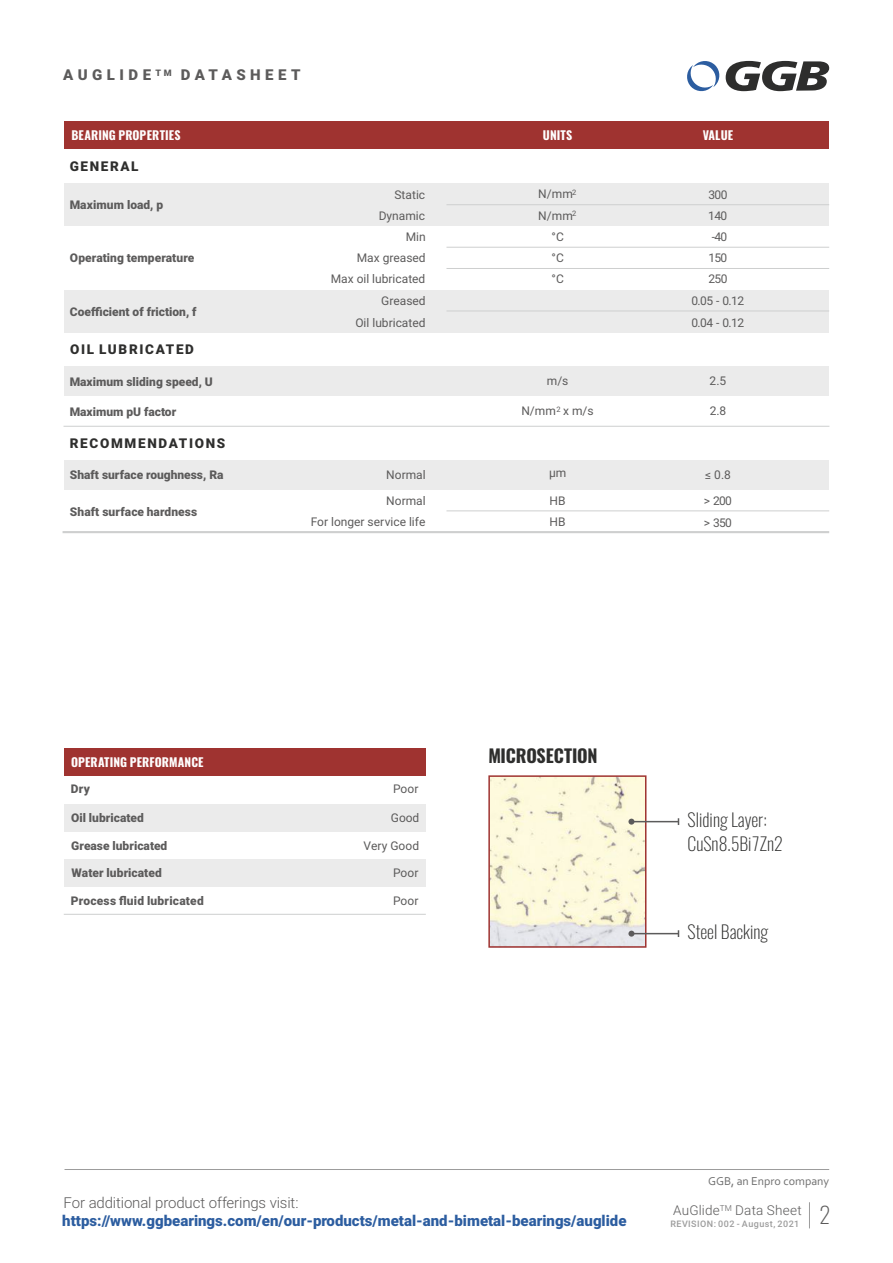
<style>
.page{position:relative;width:893px;height:1263px;background:#fff}
.page>*{position:absolute;margin:0;border:0;box-sizing:border-box;transform-origin:0 0}
.t1{font:200 22.5px "Oswald";color:#5c5b5b}
.t2{font:200 18px/24.5px "Oswald";color:#2e2e2d}
.t3{font:700 18px "Oswald";letter-spacing:-.015em;color:#2e2e2d}
.t4{font:900 15px "Roboto";color:#2c5da0}
.t5{font:300 15px "Roboto";letter-spacing:-.01em;color:#5c5b5b}
.t6{font:900 15px "Roboto";letter-spacing:.3em;color:#5c5b5b}
.t7{font:900 13.5px "Roboto";letter-spacing:.125em;color:#2e2e2d}
.t8{font:300 13.5px "Roboto";letter-spacing:.015em;color:#5c5b5b}
.t9{font:900 12px "Roboto";color:#5c5b5b}
.t10{font:12px/20.7px "Roboto";color:#5c5b5b;text-align:right}
.t11{font:700 12px "Oswald";letter-spacing:.015em;color:#fefefe}
.t12{font:12px "Corbel";color:#717171}
.t13{font:500 9px "Roboto";letter-spacing:.05em;color:#9c9c9c}
.t14{font:900 9px "Roboto";color:#5c5b5b}
.t15{font:300 8.25px "Roboto";color:#5c5b5b}
.t16{font:7.5px "Roboto";color:#5c5b5b}
</style>
<div class="page">
<img style="left:491px;top:778px;width:152px;height:167px">
<hr style="left:65px;top:1169px;width:764px;height:1px;background:#9c9c9c">
<svg style="left:687px;top:60px;width:142px;height:32px"></svg>
<div style="left:64px;top:121px;width:764px;height:28px;background:#9f3330"></div>
<svg style="left:809px;top:1202px;width:1px;height:26px"></svg>
<div style="left:64px;top:859px;width:362px;height:28px;background:#ebebeb"></div>
<div style="left:64px;top:804px;width:362px;height:27px;background:#ebebeb"></div>
<div style="left:64px;top:460px;width:764px;height:30px;background:#ebebeb"></div>
<div style="left:64px;top:290px;width:764px;height:42px;background:#ebebeb"></div>
<div style="left:64px;top:366px;width:764px;height:30px;background:#ebebeb"></div>
<div style="left:64px;top:183px;width:764px;height:43px;background:#ebebeb"></div>
<div style="left:64px;top:748px;width:362px;height:28px;background:#9f3330"></div>
<hr style="left:64px;top:914px;width:362px;height:1px;background:#cecfcf">
<hr style="left:63px;top:531px;width:766px;height:2px;background:#cecfcf">
<div style="left:488px;top:775px;width:158px;height:173px;border:2px solid #9f3330"></div>
<hr style="left:631px;top:933px;width:47px;height:1px;background:#5c5b5b">
<svg style="left:628px;top:931px;width:6px;height:6px"></svg>
<hr style="left:446px;top:204px;width:383px;height:1px;background:#cecfcf">
<hr style="left:446px;top:247px;width:383px;height:1px;background:#cecfcf">
<hr style="left:64px;top:426px;width:765px;height:1px;background:#cecfcf">
<hr style="left:631px;top:821px;width:47px;height:1px;background:#5c5b5b">
<svg style="left:628px;top:819px;width:6px;height:6px"></svg>
<hr style="left:446px;top:268px;width:383px;height:1px;background:#cecfcf">
<hr style="left:446px;top:311px;width:383px;height:1px;background:#cecfcf">
<hr style="left:446px;top:510px;width:383px;height:1px;background:#cecfcf">
<p class="t6" style="left:63px;top:69px;width:89px">AUGLIDE</p>
<p class="t14" style="left:156px;top:69px;width:18px">T M</p>
<p class="t6" style="left:181px;top:69px;width:121px">DATASHEET</p>
<p class="t11" style="left:71px;top:127px;width:111px">BEARING PROPERTIES</p>
<p class="t11" style="left:543px;top:127px;width:31px">UNITS</p>
<p class="t11" style="left:703px;top:127px;width:32px">VALUE</p>
<p class="t7" style="left:70px;top:161px;width:70px">GENERAL</p>
<p class="t9" style="left:70px;top:200px;width:95px">Maximum load, p</p>
<p class="t9" style="left:70px;top:253px;width:126px">Operating temperature</p>
<p class="t9" style="left:70px;top:306px;width:128px">Coefficient of friction, f</p>
<p class="t10" style="left:394px;top:185px;width:32px">Static</p>
<p class="t10" style="left:538px;top:185px;width:36px">N/mm</p>
<p class="t16" style="left:572px;top:189px;width:6px">2</p>
<p class="t10" style="left:379px;top:207px;width:48px">Dynamic</p>
<p class="t10" style="left:538px;top:207px;width:36px">N/mm</p>
<p class="t16" style="left:572px;top:211px;width:6px">2</p>
<p class="t10" style="left:357px;top:228px;width:70px">Min<br>Max greased</p>
<p class="t10" style="left:551px;top:227px;width:14px">°C</p>
<p class="t10" style="left:551px;top:248px;width:14px">°C</p>
<p class="t10" style="left:708px;top:185px;width:21px;line-height:21.8px;text-align:left">300<br>140</p>
<p class="t10" style="left:708px;top:227px;width:20px;text-align:left">-40<br>150</p>
<p class="t10" style="left:331px;top:270px;width:96px">Max oil lubricated</p>
<p class="t10" style="left:708px;top:269px;width:20px">250</p>
<p class="t10" style="left:381px;top:291px;width:46px">Greased</p>
<p class="t10" style="left:691px;top:291px;width:54px">0.05 - 0.12</p>
<p class="t10" style="left:355px;top:313px;width:72px">Oil lubricated</p>
<p class="t10" style="left:691px;top:313px;width:54px">0.04 - 0.12</p>
<p class="t10" style="left:551px;top:269px;width:14px">°C</p>
<p class="t7" style="left:70px;top:344px;width:126px">OIL LUBRICATED</p>
<p class="t9" style="left:70px;top:377px;width:145px">Maximum sliding speed, U</p>
<p class="t10" style="left:547px;top:372px;width:23px">m/s</p>
<p class="t10" style="left:710px;top:372px;width:18px">2.5</p>
<p class="t9" style="left:70px;top:407px;width:108px">Maximum pU factor</p>
<p class="t10" style="left:521px;top:402px;width:74px">N/mm<sup>2</sup> x m/s</p>
<p class="t10" style="left:710px;top:402px;width:18px">2.8</p>
<p class="t7" style="left:70px;top:437px;width:157px">RECOMMENDATIONS</p>
<p class="t9" style="left:70px;top:470px;width:155px">Shaft surface roughness, Ra</p>
<p class="t10" style="left:549px;top:464px;width:19px">μm</p>
<p class="t10" style="left:705px;top:466px;width:27px">≤ 0.8</p>
<p class="t9" style="left:70px;top:507px;width:129px">Shaft surface hardness</p>
<p class="t10" style="left:386px;top:466px;width:41px">Normal</p>
<p class="t10" style="left:311px;top:491px;width:117px;line-height:21.8px">Normal<br>For longer service life</p>
<p class="t10" style="left:549px;top:491px;width:18px">HB</p>
<p class="t10" style="left:704px;top:491px;width:30px">&gt; 200</p>
<p class="t10" style="left:549px;top:513px;width:18px">HB</p>
<p class="t10" style="left:704px;top:513px;width:30px">&gt; 350</p>
<p class="t11" style="left:71px;top:754px;width:134px">OPERATING PERFORMANCE</p>
<h2 class="t3" style="left:488px;top:744px;width:111px">MICROSECTION</h2>
<p class="t9" style="left:71px;top:784px;width:21px">Dry</p>
<p class="t9" style="left:71px;top:813px;width:74px">Oil lubricated</p>
<p class="t9" style="left:71px;top:841px;width:98px">Grease lubricated</p>
<p class="t9" style="left:72px;top:868px;width:92px">Water lubricated</p>
<p class="t9" style="left:71px;top:896px;width:134px">Process fluid lubricated</p>
<p class="t10" style="left:393px;top:780px;width:27px">Poor</p>
<p class="t10" style="left:391px;top:808px;width:30px">Good</p>
<p class="t10" style="left:364px;top:836px;width:57px">Very Good</p>
<p class="t10" style="left:393px;top:864px;width:27px">Poor</p>
<p class="t10" style="left:393px;top:892px;width:27px">Poor</p>
<h2 class="t2" style="left:688px;top:807px;width:97px">Sliding Layer:<br>CuSn8.5Bi7Zn2</h2>
<h2 class="t2" style="left:688px;top:919px;width:82px">Steel Backing</h2>
<p class="t12" style="left:708px;top:1176px;width:123px">GGB, an Enpro company</p>
<p class="t5" style="left:64px;top:1197px;width:237px">For additional product offerings visit:</p>
<p class="t8" style="left:673px;top:1204px;width:130px">AuGlide Data Sheet</p>
<p class="t15" style="left:720px;top:1204px;width:14px">TM</p>
<p class="t4" style="left:62px;top:1215px;width:566px">https://www.ggbearings.com/en/our-products/metal-and-bimetal-bearings/auglide</p>
<p class="t13" style="left:670px;top:1220px;width:130px">REVISION: 002 - August, 2021</p>
<h1 class="t1" style="left:820px;top:1200px;width:13px">2</h1>
</div>
